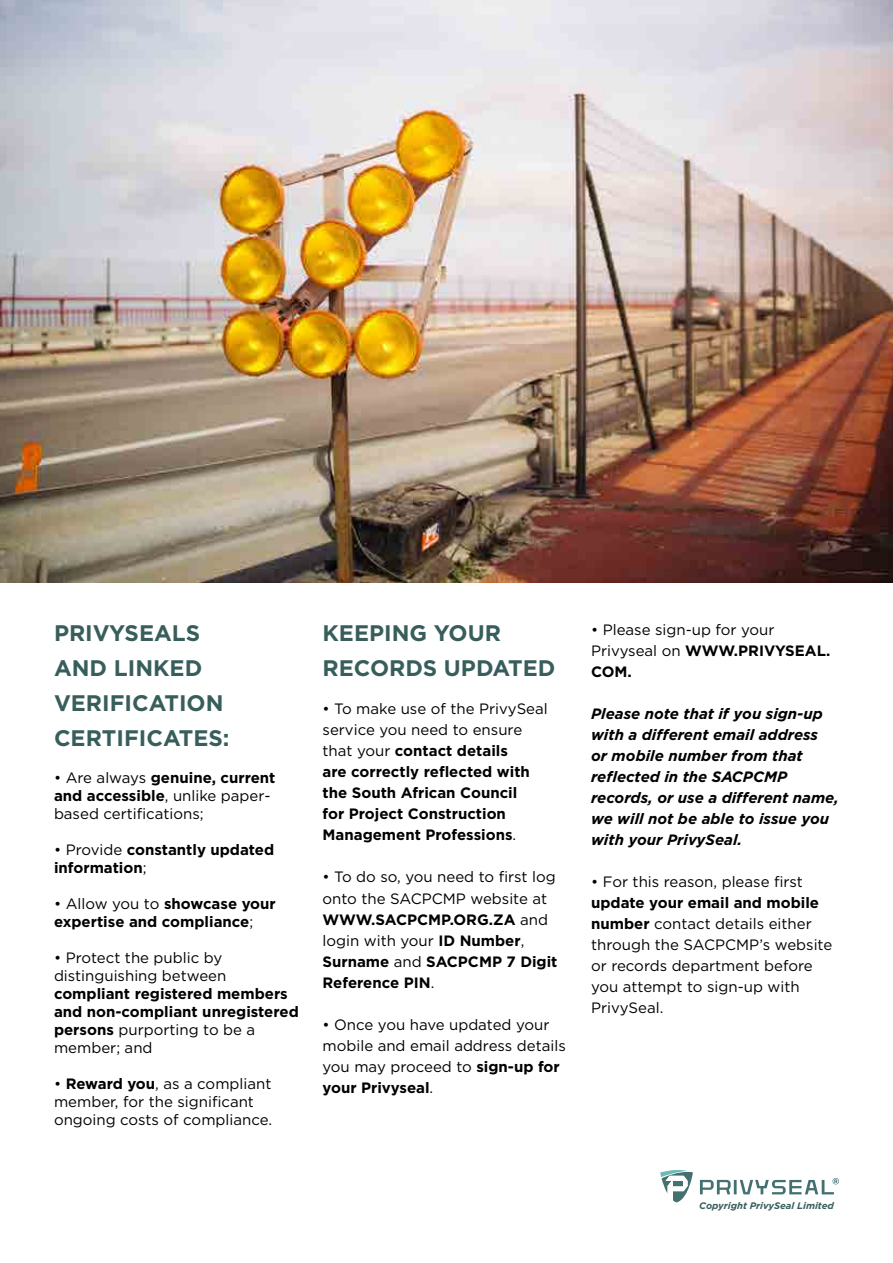
<style>
.page{position:relative;width:893px;height:1263px;background:#fff}
.page>*{position:absolute;margin:0;border:0;box-sizing:border-box;transform-origin:0 0}
.t1{font:700 22.5px/35.2px "Gotham";color:#385e5c}
.t2{font:15px/21px "Gotham";color:#000}
.t3{font:700 15px/21px "Gotham";color:#000}
.t4{font:italic 700 15px/21px "Gotham";color:#000}
.t5{font:italic 700 9.45px "Gotham";color:#385e5c}
.s1{font-weight:700}
.s2{font-weight:400}
</style>
<div class="page">
<img style="left:0;top:0;width:893px;height:583px">
<hr style="left:734px;top:1180px;width:3px;height:14px;background:#447170">
<svg style="left:740px;top:1178px;width:99px;height:16px"></svg>
<svg style="left:700px;top:1180px;width:31px;height:14px"></svg>
<svg style="left:660px;top:1170px;width:33px;height:32px"></svg>
<h1 class="t1" style="left:54px;top:615px;width:177px">PRIVYSEALS<br>AND LINKED<br>VERIFICATION<br>CERTIFICATES:</h1>
<h1 class="t1" style="left:323px;top:615px;width:234px">KEEPING YOUR<br>RECORDS UPDATED</h1>
<p class="t2" style="left:54px;top:768px;width:223px;line-height:18px">• Are always <span class="s1">genuine, current and accessible</span>, unlike paper&shy;based certifications;</p>
<p class="t3" style="left:54px;top:841px;width:222px;line-height:18px"><span class="s2">• Provide</span> constantly updated information<span class="s2">;</span></p>
<p class="t3" style="left:54px;top:895px;width:223px;line-height:18px"><span class="s2">• Allow you to</span> showcase your expertise and compliance<span class="s2">;</span></p>
<p class="t2" style="left:54px;top:948px;width:174px;line-height:18px">• Protect the public by distinguishing between</p>
<p class="t3" style="left:54px;top:985px;width:246px;line-height:18px">compliant registered members and non-compliant unregistered persons <span class="s2">purporting to be a member; and</span></p>
<p class="t2" style="left:54px;top:1074px;width:220px;line-height:18px">• <span class="s1">Reward you</span>, as a compliant member, for the significant ongoing costs of compliance.</p>
<p class="t3" style="left:323px;top:698px;width:227px"><span class="s2">• To make use of the PrivySeal service you need to ensure that your</span> contact details<br>are correctly reflected with the South African Council<br>for Project Construction<br>Management Professions<span class="s2">.</span></p>
<p class="t2" style="left:323px;top:866px;width:236px">• To do so, you need to first log onto the SACPCMP website at<br><span class="s1">WWW.SACPCMP.ORG.ZA</span> and login with your <span class="s1">ID Number</span>,<br><span class="s1">Surname</span> and <span class="s1">SACPCMP 7 Digit<br>Reference PIN</span>.</p>
<p class="t2" style="left:323px;top:1013px;width:245px">• Once you have updated your mobile and email address details you may proceed to <span class="s1">sign-up for your Privyseal</span>.</p>
<p class="t2" style="left:591px;top:618px;width:241px">• Please sign-up for your<br>Privyseal on <span class="s1">WWW.PRIVYSEAL.<br>COM.</span></p>
<p class="t4" style="left:591px;top:703px;width:249px">Please note that if you sign-up with a different email address<br>or mobile number from that reflected in the SACPCMP records, or use a different name, we will not be able to issue you with your PrivySeal.</p>
<p class="t2" style="left:591px;top:870px;width:213px">• For this reason, please first</p>
<p class="t2" style="left:591px;top:891px;width:243px"><span class="s1">update your email and mobile number</span> contact details either through the SACPCMP’s website or records department before you attempt to sign-up with<br>PrivySeal.</p>
<p class="t5" style="left:699px;top:1199px;width:136px">Copyright PrivySeal Limited</p>
</div>
